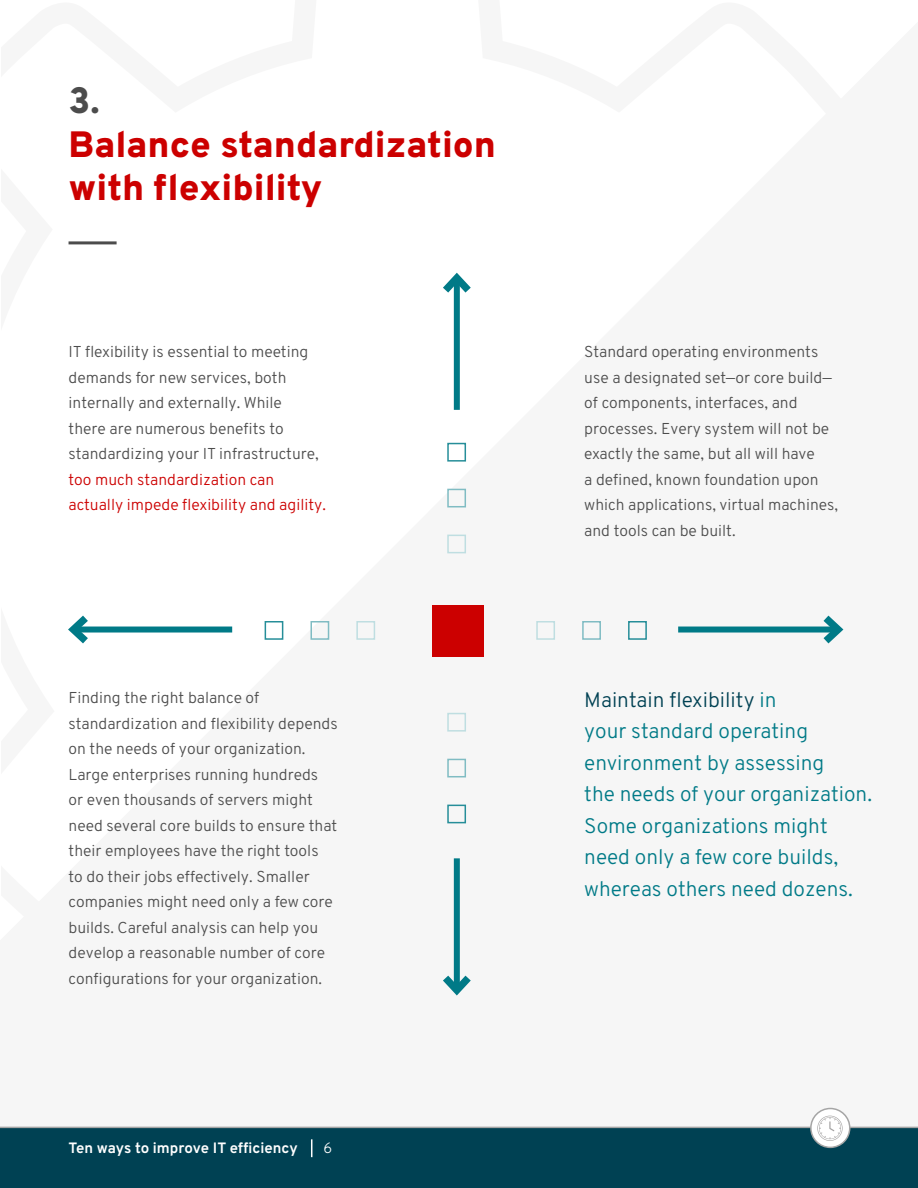
<style>
.page{position:relative;width:918px;height:1188px;background:#fff}
.page>*{position:absolute;margin:0;border:0;box-sizing:border-box;transform-origin:0 0}
.t1{font:800 36.6px/44px "Overpass";color:#c00}
.t2{font:800 36.6px "Overpass";color:#4c4c4c}
.t3{font:300 21px/31.5px "Overpass";color:#007a87}
.t4{font:300 15.75px/25.5px "Overpass";color:#4c4c4c}
.t5{font:300 15.75px/25.5px "Overpass";color:#c00}
.t6{font:700 15px "Overpass";color:#fff}
.t7{font:300 15px "Overpass";color:#fff}
.s1{color:#004153}
</style>
<div class="page">
<hr style="left:69px;top:241px;width:48px;height:3px;background:#4c4c4c">
<div style="left:432px;top:605px;width:52px;height:52px;background:#c00"></div>
<div style="left:447px;top:535px;width:19px;height:18px;border:2px solid #bfdee1"></div>
<div style="left:447px;top:805px;width:19px;height:18px;border:2px solid #268e99"></div>
<div style="left:536px;top:621px;width:19px;height:19px;border:2px solid #bfdee1"></div>
<div style="left:265px;top:621px;width:18px;height:19px;border:2px solid #268e99"></div>
<div style="left:447px;top:489px;width:19px;height:18px;border:2px solid #80bcc3"></div>
<div style="left:447px;top:759px;width:19px;height:18px;border:2px solid #80bcc3"></div>
<div style="left:582px;top:621px;width:19px;height:19px;border:2px solid #80bcc3"></div>
<div style="left:310px;top:621px;width:19px;height:19px;border:2px solid #80bcc3"></div>
<div style="left:447px;top:443px;width:19px;height:19px;border:2px solid #268e99"></div>
<div style="left:447px;top:713px;width:19px;height:19px;border:2px solid #bfdee1"></div>
<div style="left:628px;top:621px;width:19px;height:19px;border:2px solid #268e99"></div>
<div style="left:356px;top:621px;width:19px;height:19px;border:2px solid #bfdee1"></div>
<div style="left:454px;top:278px;width:6px;height:132px;background:#007a87"></div>
<svg style="left:443px;top:272px;width:28px;height:28px"></svg>
<div style="left:454px;top:858px;width:6px;height:132px;background:#007a87"></div>
<svg style="left:443px;top:968px;width:28px;height:28px"></svg>
<div style="left:678px;top:627px;width:160px;height:6px;background:#007a87"></div>
<svg style="left:816px;top:615px;width:28px;height:29px"></svg>
<div style="left:73px;top:627px;width:159px;height:6px;background:#007a87"></div>
<svg style="left:68px;top:615px;width:28px;height:29px"></svg>
<div style="left:0;top:1128px;width:918px;height:60px;background:#004153"></div>
<hr style="left:0;top:1127px;width:918px;height:1px;background:#a5a5a5">
<svg style="left:311px;top:1139px;width:1px;height:18px"></svg>
<svg style="left:811px;top:1108px;width:39px;height:39px"></svg>
<div style="left:810px;top:1108px;width:40px;height:40px;border:2px solid #a5a5a5;border-radius:50%"></div>
<svg style="left:817px;top:1116px;width:26px;height:25px"></svg>
<h1 class="t2" style="left:69px;top:74px;width:33px">3.</h1>
<h1 class="t1" style="left:69px;top:122px;width:429px">Balance standardization with flexibility</h1>
<p class="t4" style="left:69px;top:339px;width:252px">IT flexibility is essential to meeting demands for new services, both internally and externally. While there are numerous benefits to standardizing your IT infrastructure,</p>
<p class="t5" style="left:69px;top:467px;width:259px">too much standardization can actually impede flexibility and agility.</p>
<p class="t4" style="left:69px;top:685px;width:271px">Finding the right balance of standardization and flexibility depends on the needs of your organization.<br>Large enterprises running hundreds<br>or even thousands of servers might need several core builds to ensure that their employees have the right tools<br>to do their jobs effectively. Smaller companies might need only a few core builds. Careful analysis can help you develop a reasonable number of core configurations for your organization.</p>
<p class="t6" style="left:69px;top:1137px;width:231px">Ten ways to improve IT efficiency</p>
<p class="t7" style="left:324px;top:1137px;width:10px">6</p>
<p class="t4" style="left:584px;top:339px;width:255px">Standard operating environments use a designated set—or core build— of components, interfaces, and processes. Every system will not be exactly the same, but all will have<br>a defined, known foundation upon which applications, virtual machines, and tools can be built.</p>
<h2 class="t3" style="left:584px;top:684px;width:289px"><span class="s1">Maintain flexibility</span> in<br>your standard operating environment by assessing<br>the needs of your organization.<br>Some organizations might need only a few core builds, whereas others need dozens.</h2>
</div>
